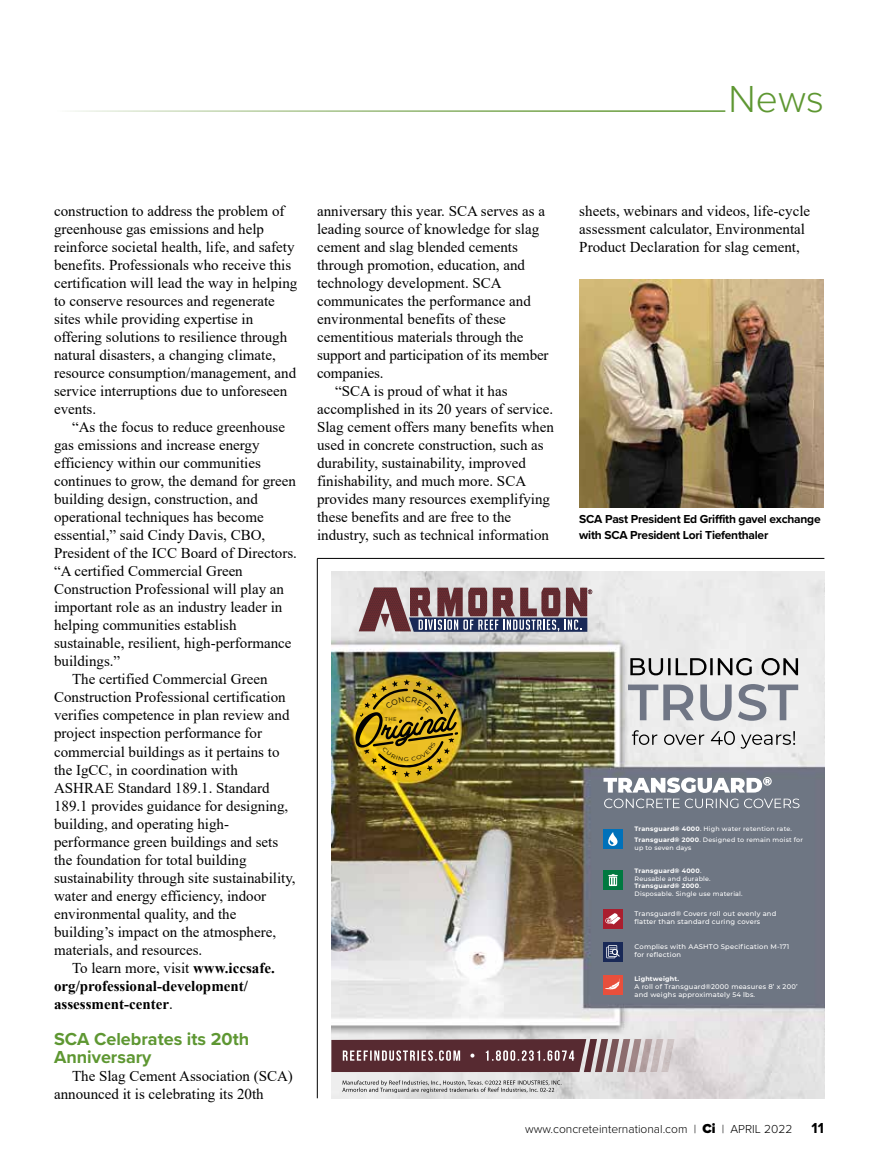
<style>
.page{position:relative;width:878px;height:1175px;background:#fff}
.page>*{position:absolute;margin:0;border:0;box-sizing:border-box;transform-origin:0 0}
.t1{font:300 39px "Proxima Nova";color:#5e9732}
.t2{font:700 18px/18px "Proxima Nova";color:#5e9732}
.t3{font:15px/18px "Times New Roman";color:#000}
.t4{font:700 15px "Times New Roman";color:#000}
.t5{font:700 15px "Proxima Nova";color:#000}
.t6{font:700 12px/16.5px "Proxima Nova";letter-spacing:-.02em;color:#000}
.t7{font:300 12px "Proxima Nova";color:#000}
.t8{font:500 6.75px/8.1px "Montserrat";letter-spacing:.03em;color:#fff}
.t9{font:500 6.3px/7.6px "Montserrat";letter-spacing:.03em;color:#fff}
.t10{font:700 6.3px "Montserrat";letter-spacing:.03em;color:#fff}
.t11{font:5.4px "Montserrat";color:#000}
.s1{font-weight:700}
.s2{font-weight:400}
.s3{font-weight:900;font-size:13.5px}
</style>
<div class="page">
<img style="left:579px;top:279px;width:245px;height:228px">
<img style="left:331px;top:571px;width:493px;height:527px">
<svg style="left:358px;top:587px;width:234px;height:45px;background:#856e79"></svg>
<svg style="left:628px;top:684px;width:170px;height:36px;background:#bdbfc5"></svg>
<svg style="left:630px;top:658px;width:168px;height:17px;background:#a0a0a0"></svg>
<div style="left:603px;top:829px;width:19px;height:19px;background:#0071ba"></div>
<svg style="left:608px;top:832px;width:9px;height:14px"></svg>
<div style="left:603px;top:870px;width:19px;height:19px;background:#007940"></div>
<svg style="left:608px;top:874px;width:9px;height:12px"></svg>
<div style="left:603px;top:975px;width:19px;height:19px;background:#e84f3c"></div>
<svg style="left:605px;top:978px;width:15px;height:11px"></svg>
<div style="left:603px;top:942px;width:19px;height:19px;background:#192957"></div>
<svg style="left:606px;top:945px;width:13px;height:13px"></svg>
<div style="left:603px;top:909px;width:19px;height:19px;background:#aa1e2e"></div>
<svg style="left:605px;top:913px;width:15px;height:11px"></svg>
<svg style="left:603px;top:777px;width:196px;height:31px"></svg>
<svg style="left:632px;top:730px;width:163px;height:18px"></svg>
<img style="left:608px;top:1039px;width:9px;height:33px">
<img style="left:630px;top:1039px;width:9px;height:33px">
<img style="left:639px;top:1039px;width:11px;height:33px">
<img style="left:650px;top:1039px;width:11px;height:33px">
<img style="left:661px;top:1039px;width:13px;height:33px">
<img style="left:597px;top:1039px;width:11px;height:33px">
<img style="left:617px;top:1039px;width:13px;height:33px">
<svg style="left:331px;top:1039px;width:266px;height:33px;background:#6d464c"></svg>
<svg style="left:342px;top:1080px;width:219px;height:13px;background:#c0c0c0"></svg>
<hr style="left:317px;top:558px;width:507px;height:1px;background:#000">
<hr style="left:317px;top:558px;width:1px;height:540px;background:#000">
<img style="left:355px;top:678px;width:103px;height:99px">
<h1 class="t1" style="left:728px;top:70px;width:97px">News</h1>
<p class="t3" style="left:54px;top:202px;width:245px">construction to address the problem of greenhouse gas emissions and help reinforce societal health, life, and safety benefits. Professionals who receive this certification will lead the way in helping to conserve resources and regenerate sites while providing expertise in offering solutions to resilience through natural disasters, a changing climate, resource consumption/management, and service interruptions due to unforeseen events.</p>
<p class="t3" style="left:72px;top:418px;width:214px">“As the focus to reduce greenhouse</p>
<p class="t3" style="left:54px;top:436px;width:207px">gas emissions and increase energy</p>
<p class="t3" style="left:54px;top:454px;width:208px">efficiency within our communities</p>
<p class="t3" style="left:54px;top:472px;width:243px">continues to grow, the demand for green</p>
<p class="t3" style="left:54px;top:490px;width:205px">building design, construction, and</p>
<p class="t3" style="left:54px;top:508px;width:211px">operational techniques has become</p>
<p class="t3" style="left:54px;top:526px;width:213px">essential,” said Cindy Davis, CBO,</p>
<p class="t3" style="left:54px;top:544px;width:244px">President of the ICC Board of Directors.</p>
<p class="t3" style="left:54px;top:562px;width:190px">“A certified Commercial Green</p>
<p class="t3" style="left:54px;top:580px;width:231px">Construction Professional will play an</p>
<p class="t3" style="left:54px;top:598px;width:230px">important role as an industry leader in</p>
<p class="t3" style="left:54px;top:616px;width:184px">helping communities establish</p>
<p class="t3" style="left:54px;top:634px;width:239px">sustainable, resilient, high-performance</p>
<p class="t3" style="left:54px;top:652px;width:68px">buildings.”</p>
<p class="t3" style="left:72px;top:670px;width:197px">The certified Commercial Green</p>
<p class="t3" style="left:54px;top:688px;width:233px">Construction Professional certification</p>
<p class="t3" style="left:54px;top:706px;width:237px">verifies competence in plan review and</p>
<p class="t3" style="left:54px;top:724px;width:209px">project inspection performance for</p>
<p class="t3" style="left:54px;top:742px;width:227px">commercial buildings as it pertains to</p>
<p class="t3" style="left:54px;top:760px;width:185px">the IgCC, in coordination with</p>
<p class="t3" style="left:54px;top:778px;width:217px">ASHRAE Standard 189.1. Standard</p>
<p class="t3" style="left:54px;top:796px;width:236px">189.1 provides guidance for designing,</p>
<p class="t3" style="left:54px;top:814px;width:176px">building, and operating high-</p>
<p class="t3" style="left:54px;top:832px;width:226px">performance green buildings and sets</p>
<p class="t3" style="left:54px;top:850px;width:194px">the foundation for total building</p>
<p class="t3" style="left:54px;top:868px;width:243px">sustainability through site sustainability,</p>
<p class="t3" style="left:54px;top:886px;width:214px">water and energy efficiency, indoor</p>
<p class="t3" style="left:54px;top:904px;width:184px">environmental quality, and the</p>
<p class="t3" style="left:54px;top:922px;width:224px">building’s impact on the atmosphere,</p>
<p class="t3" style="left:54px;top:940px;width:150px">materials, and resources.</p>
<p class="t3" style="left:72px;top:958px;width:204px">To learn more, visit <span class="s1">www.iccsafe.</span></p>
<p class="t4" style="left:54px;top:974px;width:195px">org/professional-development/</p>
<p class="t4" style="left:54px;top:992px;width:120px">assessment-center<span class="s2">.</span></p>
<p class="t2" style="left:54px;top:1029px;width:197px">SCA Celebrates its 20th<br>Anniversary</p>
<p class="t3" style="left:54px;top:1066px;width:240px;text-indent:18px">The Slag Cement Association (SCA) announced it is celebrating its 20th</p>
<p class="t3" style="left:317px;top:201px;width:229px">anniversary this year. SCA serves as a</p>
<p class="t3" style="left:317px;top:219px;width:224px">leading source of knowledge for slag</p>
<p class="t3" style="left:317px;top:237px;width:202px">cement and slag blended cements</p>
<p class="t3" style="left:317px;top:255px;width:209px">through promotion, education, and</p>
<p class="t3" style="left:317px;top:273px;width:186px">technology development. SCA</p>
<p class="t3" style="left:317px;top:291px;width:215px">communicates the performance and</p>
<p class="t3" style="left:317px;top:309px;width:190px">environmental benefits of these</p>
<p class="t3" style="left:317px;top:327px;width:208px">cementitious materials through the</p>
<p class="t3" style="left:317px;top:345px;width:233px">support and participation of its member</p>
<p class="t3" style="left:317px;top:363px;width:68px">companies.</p>
<p class="t3" style="left:335px;top:381px;width:174px">“SCA is proud of what it has</p>
<p class="t3" style="left:317px;top:399px;width:238px">accomplished in its 20 years of service.</p>
<p class="t3" style="left:317px;top:417px;width:238px">Slag cement offers many benefits when</p>
<p class="t3" style="left:317px;top:435px;width:228px">used in concrete construction, such as</p>
<p class="t3" style="left:317px;top:453px;width:210px">durability, sustainability, improved</p>
<p class="t3" style="left:317px;top:471px;width:211px">finishability, and much more. SCA</p>
<p class="t3" style="left:317px;top:489px;width:234px">provides many resources exemplifying</p>
<p class="t3" style="left:317px;top:507px;width:196px">these benefits and are free to the</p>
<p class="t3" style="left:317px;top:525px;width:233px">industry, such as technical information</p>
<p class="t3" style="left:579px;top:202px;width:232px">sheets, webinars and videos, life-cycle assessment calculator, Environmental<br>Product Declaration for slag cement,</p>
<p class="t6" style="left:579px;top:510px;width:243px">SCA Past President Ed Griffith gavel exchange with SCA President Lori Tiefenthaler</p>
<p class="t11" style="left:385px;top:716px;width:13px">THE</p>
<p class="t9" style="left:634px;top:824px;width:170px;line-height:10.8px"><span class="s1">Transguard® 4000</span>. High water retention rate.<br><span class="s1">Transguard® 2000</span>. Designed to remain moist for</p>
<p class="t9" style="left:634px;top:844px;width:58px">up to seven days</p>
<p class="t9" style="left:634px;top:867px;width:110px"><span class="s1">Transguard® 4000</span>.<br>Reusable and durable.<br><span class="s1">Transguard® 2000</span>.<br>Disposable. Single use material.</p>
<p class="t8" style="left:634px;top:910px;width:143px">Transguard® Covers roll out evenly and flatter than standard curing covers</p>
<p class="t8" style="left:634px;top:942px;width:156px">Complies with AASHTO Specification M-171 for reflection</p>
<p class="t10" style="left:634px;top:976px;width:46px">Lightweight.</p>
<p class="t8" style="left:634px;top:983px;width:164px">A roll of Transguard®2000 measures 8’ x 200’ and weighs approximately 54 lbs.</p>
<p class="t7" style="left:525px;top:1119px;width:269px">www.concreteinternational.com | <span class="s3">Ci</span> | APRIL 2022</p>
<p class="t5" style="left:811px;top:1116px;width:14px">11</p>
</div>
